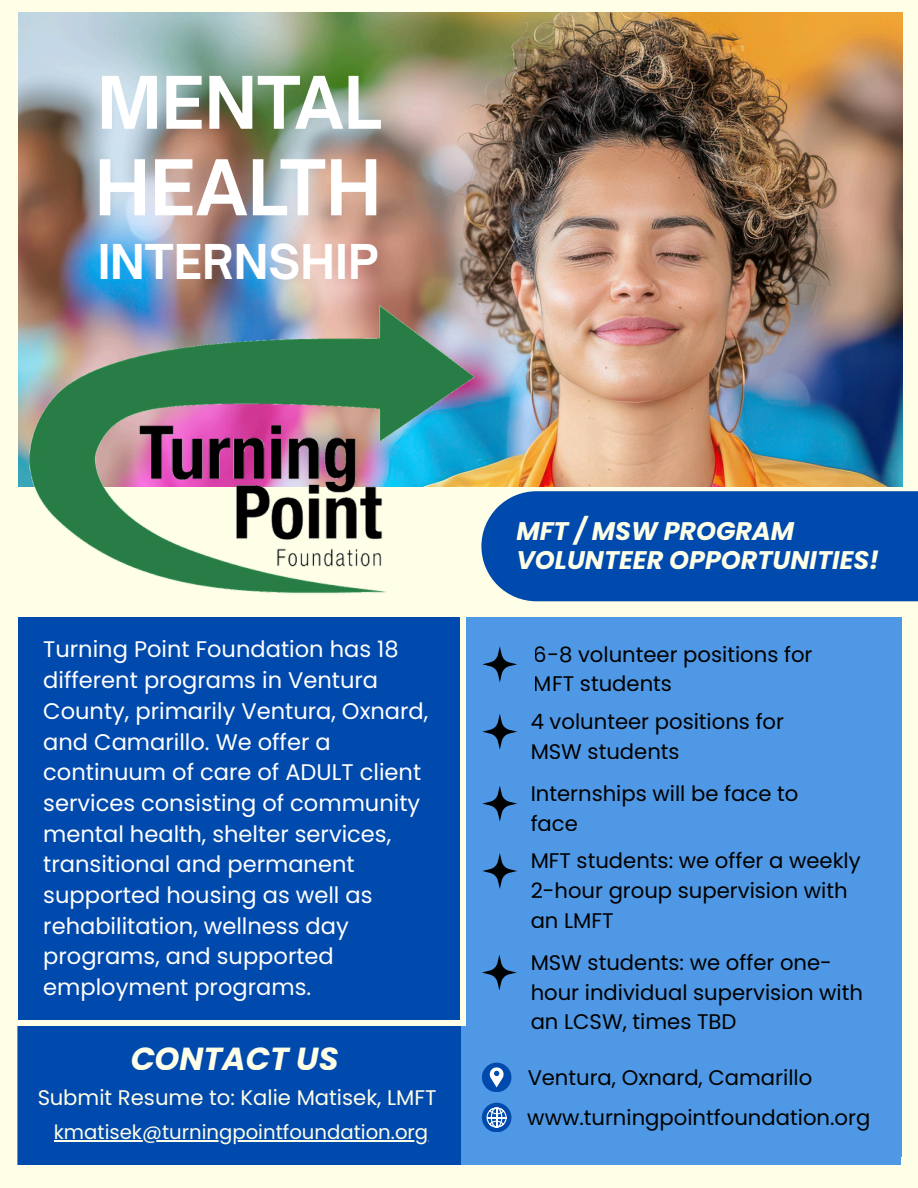
<style>
.page{position:relative;width:918px;height:1188px;background:#fffee7}
.page>*{position:absolute;margin:0;border:0;box-sizing:border-box;transform-origin:0 0}
.t1{font:700 73.5px "Open Sauce One";color:#fff}
.t2{font:700 69.3px "Open Sauce One";color:#fff}
.t3{font:700 45.9px "Open Sauce One";color:#fff}
.t4{font:italic 700 31.95px "Poppins";color:#fffee7}
.t5{font:italic 700 25.5px/29.1px "Poppins";color:#fffee7}
.t6{font:22.5px/30.8px "Poppins";color:#fff}
.t7{font:21.15px/29.7px "Poppins";color:#000}
.t8{font:21.15px/40px "Poppins";color:#010202}
.t9{font:21.15px "Poppins";color:#fffee7}
.t10{font:19.65px "Poppins";color:#fffee7}
</style>
<div class="page">
<img style="left:18px;top:13px;width:885px;height:473px">
<div style="left:466px;top:617px;width:436px;height:539px;background:#4e98e5"></div>
<div style="left:17px;top:1026px;width:884px;height:139px;background:#4e98e5"></div>
<div style="left:18px;top:617px;width:442px;height:403px;background:#004aad"></div>
<div style="left:18px;top:1026px;width:442px;height:139px;background:#004aad"></div>
<svg style="left:482px;top:646px;width:35px;height:36px"></svg>
<svg style="left:482px;top:714px;width:35px;height:36px"></svg>
<svg style="left:482px;top:786px;width:35px;height:36px"></svg>
<svg style="left:482px;top:853px;width:35px;height:36px"></svg>
<div style="left:482px;top:1103px;width:29px;height:29px;background:#004aad;border-radius:50%"></div>
<svg style="left:487px;top:1107px;width:20px;height:21px"></svg>
<div style="left:482px;top:1063px;width:29px;height:29px;background:#004aad;border-radius:50%"></div>
<svg style="left:489px;top:1067px;width:15px;height:20px"></svg>
<div style="left:481px;top:491px;width:437px;height:110px;background:#004aad"></div>
<img style="left:18px;top:300px;width:499px;height:301px">
<hr style="left:54px;top:1140px;width:374px;height:2px;background:#fffee7">
<svg style="left:482px;top:955px;width:35px;height:36px"></svg>
<h2 class="t2" style="left:97px;top:59px;width:286px">MENTAL</h2>
<h1 class="t1" style="left:95px;top:142px;width:288px">HEALTH</h1>
<h3 class="t3" style="left:97px;top:233px;width:283px">INTERNSHIP</h3>
<p class="t6" style="left:43px;top:634px;width:387px">Turning Point Foundation has 18 different programs in Ventura<br>County, primarily Ventura, Oxnard, and Camarillo. We offer a continuum of care of ADULT client services consisting of community mental health, shelter services, transitional and permanent supported housing as well as rehabilitation, wellness day programs, and supported employment programs.</p>
<h3 class="t4" style="left:130px;top:1036px;width:210px">CONTACT US</h3>
<p class="t9" style="left:37px;top:1083px;width:401px">Submit Resume to: Kalie Matisek, LMFT</p>
<p class="t10" style="left:54px;top:1119px;width:376px">kmatisek@turningpointfoundation.org</p>
<p class="t5" style="left:516px;top:516px;width:364px">MFT / MSW PROGRAM<br>VOLUNTEER OPPORTUNITIES!</p>
<p class="t7" style="left:534px;top:639px;width:280px">6-8 volunteer positions for<br>MFT students</p>
<p class="t7" style="left:531px;top:707px;width:255px">4 volunteer positions for<br>MSW students</p>
<p class="t7" style="left:531px;top:779px;width:269px">Internships will be face to face</p>
<p class="t7" style="left:531px;top:846px;width:332px">MFT students: we offer a weekly<br>2-hour group supervision with an LMFT</p>
<p class="t7" style="left:531px;top:948px;width:334px">MSW students: we offer one&shy;hour individual supervision with an LCSW, times TBD</p>
<p class="t8" style="left:527px;top:1057px;width:345px">Ventura, Oxnard, Camarillo www.turningpointfoundation.org</p>
</div>
